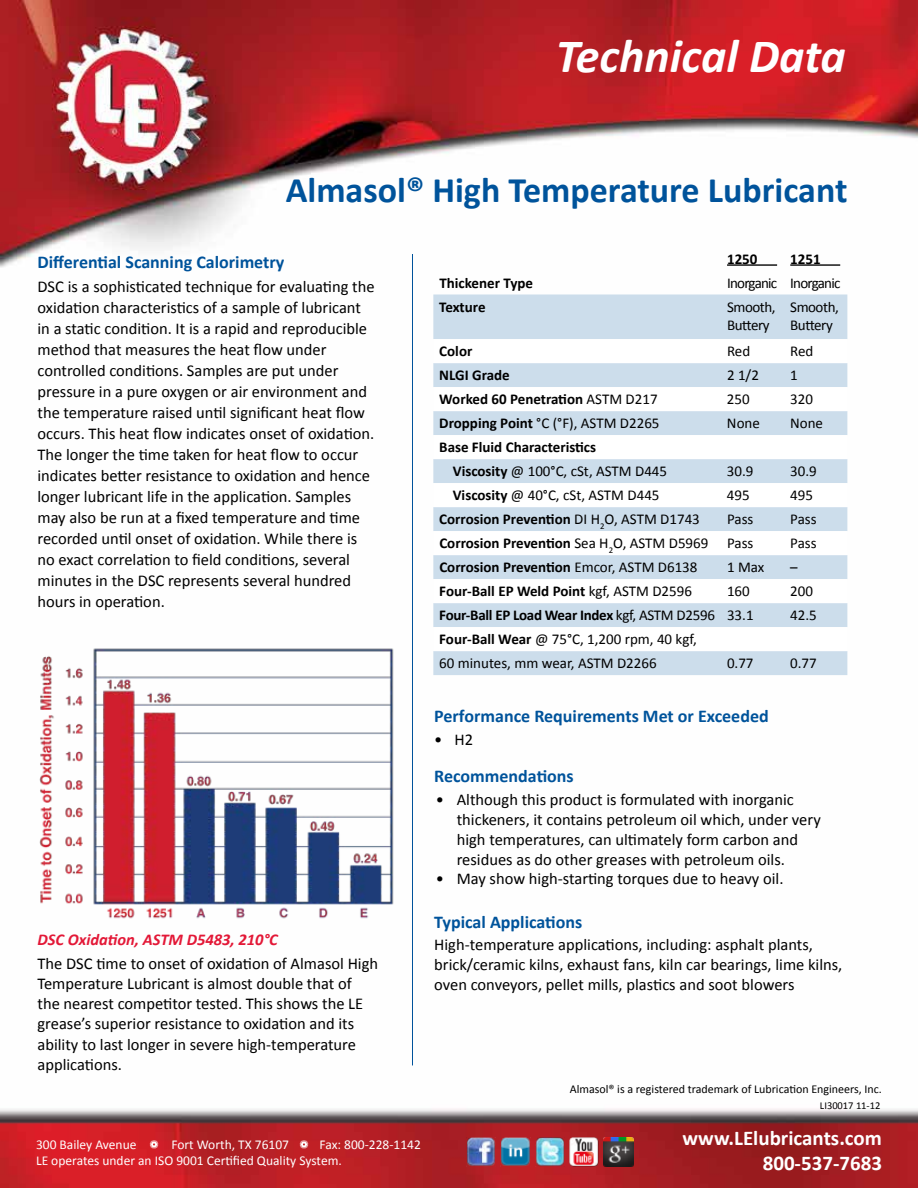
<style>
.page{position:relative;width:918px;height:1188px;background:#fff}
.page>*{position:absolute;margin:0;border:0;box-sizing:border-box;transform-origin:0 0}
.t1{font:italic 700 48px "Calibri";color:#fff}
.t2{font:700 36px "Calibri";color:#00539b}
.t3{font:700 21px/25.2px "Calibri";color:#fff;text-align:right}
.t4{font:700 18px "Calibri";color:#00539b}
.t5{font:16.5px/21px "Calibri";color:#000}
.t6{font:italic 700 16.5px "Calibri";color:#e31837}
.t7{font:700 15px/24px "Calibri";color:#000}
.t8{font:15px/24px "Calibri";color:#000}
.t9{font:700 15px "Calibri";letter-spacing:-.02em;color:#000}
.t10{font:15px/18px "Calibri";letter-spacing:-.03em;color:#000}
.t11{font:15px "Calibri";letter-spacing:-.05em;color:#000}
.t12{font:13.5px/16.2px "Calibri";color:#fff}
.t13{font:12px "Calibri";color:#000}
.t14{font:10.5px "Calibri";color:#000}
.s1{font-weight:400}
.s2{font-weight:700}
</style>
<div class="page">
<img style="left:0;top:0;width:918px;height:1188px">
<svg style="left:150px;top:1140px;width:8px;height:9px"></svg>
<svg style="left:300px;top:1140px;width:8px;height:9px"></svg>
<img style="left:467px;top:1138px;width:29px;height:29px">
<img style="left:501px;top:1138px;width:29px;height:29px">
<img style="left:570px;top:1138px;width:29px;height:29px">
<img style="left:535px;top:1138px;width:30px;height:29px">
<img style="left:604px;top:1138px;width:29px;height:29px">
<div style="left:433px;top:294px;width:414px;height:381px;background:#ccddeb"></div>
<svg style="left:433px;top:339px;width:414px;height:312px"></svg>
<hr style="left:727px;top:264px;width:50px;height:2px;background:#000">
<hr style="left:790px;top:264px;width:50px;height:2px;background:#000">
<img style="left:38px;top:645px;width:364px;height:294px">
<hr style="left:412px;top:254px;width:1px;height:811px;background:#00539b">
<h1 class="t1" style="left:556px;top:26px;width:292px">Technical Data</h1>
<h2 class="t2" style="left:286px;top:167px;width:563px">Almasol® High Temperature Lubricant</h2>
<p class="t4" style="left:38px;top:250px;width:248px">Differential Scanning Calorimetry</p>
<p class="t5" style="left:38px;top:276px;width:339px">DSC is a sophisticated technique for evaluating the oxidation characteristics of a sample of lubricant in a static condition. It is a rapid and reproducible method that measures the heat flow under controlled conditions. Samples are put under pressure in a pure oxygen or air environment and the temperature raised until significant heat flow occurs. This heat flow indicates onset of oxidation.<br>The longer the time taken for heat flow to occur indicates better resistance to oxidation and hence longer lubricant life in the application. Samples may also be run at a fixed temperature and time recorded until onset of oxidation. While there is no exact correlation to field conditions, several minutes in the DSC represents several hundred hours in operation.</p>
<p class="t7" style="left:727px;top:247px;width:32px">1250</p>
<p class="t7" style="left:790px;top:247px;width:32px">1251</p>
<p class="t7" style="left:439px;top:271px;width:95px">Thickener Type</p>
<p class="t11" style="left:727px;top:273px;width:115px">Inorganic Inorganic</p>
<p class="t7" style="left:439px;top:295px;width:48px">Texture</p>
<p class="t10" style="left:727px;top:298px;width:50px">Smooth,<br>Buttery</p>
<p class="t10" style="left:790px;top:298px;width:50px">Smooth,<br>Buttery</p>
<p class="t7" style="left:439px;top:339px;width:35px">Color</p>
<p class="t8" style="left:727px;top:339px;width:25px">Red</p>
<p class="t8" style="left:790px;top:339px;width:25px">Red</p>
<p class="t7" style="left:439px;top:363px;width:72px">NLGI Grade</p>
<p class="t8" style="left:727px;top:363px;width:33px">2 1/2</p>
<p class="t8" style="left:790px;top:363px;width:9px">1</p>
<p class="t7" style="left:439px;top:387px;width:220px">Worked 60 Penetration <span class="s1">ASTM D217</span></p>
<p class="t8" style="left:727px;top:387px;width:24px">250</p>
<p class="t8" style="left:790px;top:387px;width:24px">320</p>
<p class="t8" style="left:439px;top:411px;width:222px"><span class="s2">Dropping Point</span> °C (°F), ASTM D2265</p>
<p class="t8" style="left:727px;top:411px;width:34px">None</p>
<p class="t8" style="left:790px;top:411px;width:34px">None</p>
<p class="t7" style="left:453px;top:435px;width:216px;text-indent:-14px">Base Fluid Characteristics<br>Viscosity <span class="s1">@ 100°C, cSt, ASTM D445</span></p>
<p class="t8" style="left:727px;top:459px;width:28px">30.9</p>
<p class="t8" style="left:790px;top:459px;width:28px">30.9</p>
<p class="t8" style="left:453px;top:483px;width:208px"><span class="s2">Viscosity</span> @ 40°C, cSt, ASTM D445</p>
<p class="t8" style="left:727px;top:483px;width:24px">495</p>
<p class="t8" style="left:790px;top:483px;width:24px">495</p>
<p class="t7" style="left:439px;top:507px;width:262px">Corrosion Prevention <span class="s1">DI H</span><sub>2</sub><span class="s1">O, ASTM D1743</span></p>
<p class="t8" style="left:727px;top:507px;width:28px">Pass</p>
<p class="t8" style="left:790px;top:507px;width:28px">Pass</p>
<p class="t7" style="left:439px;top:531px;width:316px">Corrosion Prevention <span class="s1">Sea H</span><sub>2</sub><span class="s1">O, ASTM D5969 Pass</span></p>
<p class="t8" style="left:790px;top:531px;width:28px">Pass</p>
<p class="t7" style="left:439px;top:555px;width:260px">Corrosion Prevention <span class="s1">Emcor, ASTM D6138</span></p>
<p class="t8" style="left:727px;top:555px;width:39px">1 Max</p>
<p class="t8" style="left:790px;top:555px;width:9px">–</p>
<p class="t7" style="left:439px;top:579px;width:254px">Four-Ball EP Weld Point <span class="s1">kgf, ASTM D2596</span></p>
<p class="t8" style="left:727px;top:579px;width:24px">160</p>
<p class="t8" style="left:790px;top:579px;width:24px">200</p>
<p class="t9" style="left:439px;top:606px;width:316px">Four-Ball EP Load Wear Index <span class="s1">kgf, ASTM D2596 33.1</span></p>
<p class="t8" style="left:790px;top:603px;width:28px">42.5</p>
<p class="t8" style="left:439px;top:627px;width:259px"><span class="s2">Four-Ball Wear</span> @ 75°C, 1,200 rpm, 40 kgf,<br>60 minutes, mm wear, ASTM D2266</p>
<p class="t8" style="left:727px;top:651px;width:28px">0.77</p>
<p class="t8" style="left:790px;top:651px;width:28px">0.77</p>
<p class="t6" style="left:38px;top:929px;width:242px">DSC Oxidation, ASTM D5483, 210°C</p>
<p class="t5" style="left:38px;top:953px;width:342px;line-height:20.2px">The DSC time to onset of oxidation of Almasol High Temperature Lubricant is almost double that of the nearest competitor tested. This shows the LE grease’s superior resistance to oxidation and its ability to last longer in severe high-temperature applications.</p>
<p class="t12" style="left:36px;top:1136px;width:102px">300 Bailey Avenue</p>
<p class="t12" style="left:171px;top:1136px;width:119px">Fort Worth, TX 76107</p>
<p class="t12" style="left:36px;top:1136px;width:386px;text-indent:284px">Fax: 800-228-1142<br>LE operates under an ISO 9001 Certified Quality System.</p>
<p class="t4" style="left:434px;top:704px;width:336px">Performance Requirements Met or Exceeded</p>
<p class="t5" style="left:434px;top:729px;width:40px">• H2</p>
<p class="t4" style="left:434px;top:765px;width:141px">Recommendations</p>
<p class="t5" style="left:457px;top:790px;width:366px;line-height:19.8px;text-indent:-21px">• Although this product is formulated with inorganic thickeners, it contains petroleum oil which, under very high temperatures, can ultimately form carbon and residues as do other greases with petroleum oils.</p>
<p class="t5" style="left:436px;top:868px;width:349px">• May show high-starting torques due to heavy oil.</p>
<p class="t4" style="left:434px;top:910px;width:150px">Typical Applications</p>
<p class="t5" style="left:434px;top:935px;width:410px;line-height:19.8px">High-temperature applications, including: asphalt plants, brick/ceramic kilns, exhaust fans, kiln car bearings, lime kilns, oven conveyors, pellet mills, plastics and soot blowers</p>
<p class="t13" style="left:570px;top:1082px;width:314px">Almasol® is a registered trademark of Lubrication Engineers, Inc.</p>
<p class="t14" style="left:820px;top:1099px;width:62px">LI30017 11-12</p>
<p class="t3" style="left:683px;top:1125px;width:201px">www.LElubricants.com<br>800-537-7683</p>
</div>
